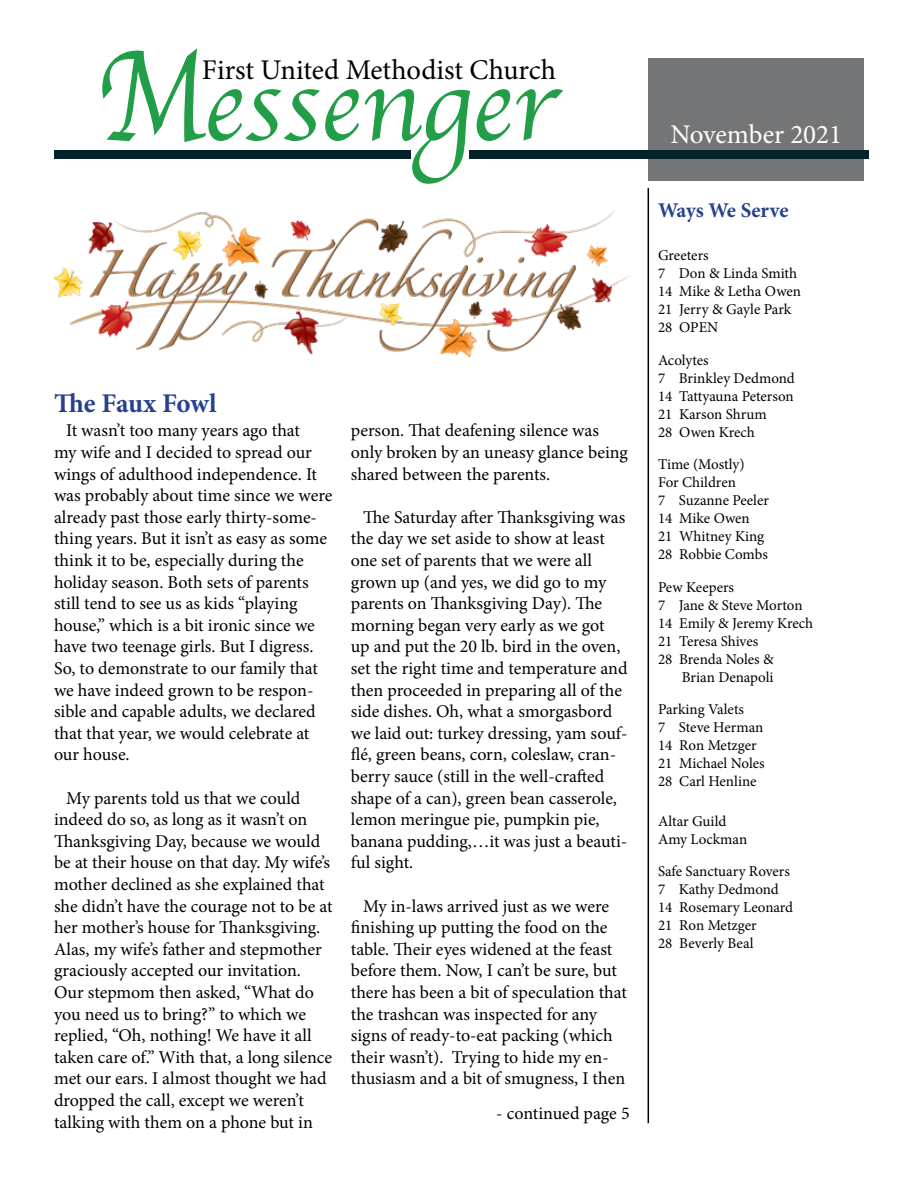
<style>
.page{position:relative;width:918px;height:1188px;background:#fff}
.page>*{position:absolute;margin:0;border:0;box-sizing:border-box;transform-origin:0 0}
.t1{font:108px "Apple Chancery";color:#229d48}
.t2{font:28.5px "Minion Pro";letter-spacing:-.005em;color:#000}
.t3{font:27px "Minion Pro";color:#fff}
.t4{font:700 27px "Minion Pro";letter-spacing:-.01em;color:#25408f}
.t5{font:700 21px "Minion Pro";letter-spacing:-.005em;color:#25408f}
.t6{font:18px/21.6px "Minion Pro";letter-spacing:-.005em;color:#000}
.t7{font:15px/18px "Minion Pro";color:#000}
.s1{font-size:135px}
</style>
<div class="page">
<div style="left:648px;top:58px;width:216px;height:123px;background:#737577"></div>
<div style="left:469px;top:150px;width:399px;height:8px;background:#062229"></div>
<div style="left:54px;top:150px;width:356px;height:8px;background:#062229"></div>
<hr style="left:648px;top:188px;width:1px;height:935px;background:#000">
<img style="left:54px;top:209px;width:576px;height:148px">
<h1 class="t1" style="left:96px;top:19px;width:462px"><span class="s1">M</span>essenger</h1>
<h2 class="t2" style="left:202px;top:51px;width:355px">First United Methodist Church</h2>
<h3 class="t4" style="left:54px;top:384px;width:164px">The Faux Fowl</h3>
<p class="t6" style="left:54px;top:420px;width:280px;text-indent:12px">It wasn’t too many years ago that<br>my wife and I decided to spread our wings of adulthood independence. It was probably about time since we were already past those early thirty-some&shy;thing years. But it isn’t as easy as some think it to be, especially during the holiday season. Both sets of parents still tend to see us as kids “playing house,” which is a bit ironic since we have two teenage girls. But I digress.<br>So, to demonstrate to our family that we have indeed grown to be respon&shy;sible and capable adults, we declared that that year, we would celebrate at our house.</p>
<p class="t6" style="left:54px;top:787px;width:280px;text-indent:12px">My parents told us that we could indeed do so, as long as it wasn’t on Thanksgiving Day, because we would be at their house on that day. My wife’s mother declined as she explained that she didn’t have the courage not to be at her mother’s house for Thanksgiving.<br>Alas, my wife’s father and stepmother graciously accepted our invitation.<br>Our stepmom then asked, “What do you need us to bring?” to which we replied, “Oh, nothing! We have it all taken care of.” With that, a long silence met our ears. I almost thought we had dropped the call, except we weren’t talking with them on a phone but in</p>
<p class="t6" style="left:351px;top:420px;width:279px">person. That deafening silence was only broken by an uneasy glance being shared between the parents.</p>
<p class="t6" style="left:351px;top:506px;width:278px;text-indent:12px">The Saturday after Thanksgiving was the day we set aside to show at least one set of parents that we were all grown up (and yes, we did go to my parents on Thanksgiving Day). The morning began very early as we got up and put the 20 lb. bird in the oven, set the right time and temperature and then proceeded in preparing all of the side dishes. Oh, what a smorgasbord we laid out: turkey dressing, yam souf&shy;flé, green beans, corn, coleslaw, cran&shy;berry sauce (still in the well-crafted shape of a can), green bean casserole, lemon meringue pie, pumpkin pie, banana pudding,…it was just a beauti&shy;ful sight.</p>
<p class="t6" style="left:351px;top:895px;width:278px;text-indent:12px">My in-laws arrived just as we were finishing up putting the food on the table. Their eyes widened at the feast before them. Now, I can’t be sure, but there has been a bit of speculation that the trashcan was inspected for any signs of ready-to-eat packing (which their wasn’t). Trying to hide my en&shy;thusiasm and a bit of smugness, I then</p>
<p class="t6" style="left:496px;top:1103px;width:135px">- continued page 5</p>
<h3 class="t3" style="left:670px;top:116px;width:173px">November 2021</h3>
<p class="t5" style="left:658px;top:196px;width:132px">Ways We Serve</p>
<p class="t7" style="left:658px;top:247px;width:145px">Greeters<br>7 Don &amp; Linda Smith<br>14 Mike &amp; Letha Owen<br>21 Jerry &amp; Gayle Park<br>28 OPEN</p>
<p class="t7" style="left:658px;top:351px;width:138px">Acolytes<br>7 Brinkley Dedmond<br>14 Tattyauna Peterson<br>21 Karson Shrum<br>28 Owen Krech</p>
<p class="t7" style="left:658px;top:456px;width:113px">Time (Mostly)<br>For Children<br>7 Suzanne Peeler<br>14 Mike Owen<br>21 Whitney King<br>28 Robbie Combs</p>
<p class="t7" style="left:658px;top:578px;width:78px">Pew Keepers</p>
<p class="t7" style="left:658px;top:596px;width:146px">7 Jane &amp; Steve Morton</p>
<p class="t7" style="left:658px;top:614px;width:157px">14 Emily &amp; Jeremy Krech</p>
<p class="t7" style="left:658px;top:632px;width:102px">21 Teresa Shives</p>
<p class="t7" style="left:658px;top:650px;width:117px">28 Brenda Noles &amp;</p>
<p class="t7" style="left:682px;top:668px;width:93px">Brian Denapoli</p>
<p class="t7" style="left:658px;top:700px;width:108px">Parking Valets<br>7 Steve Herman<br>14 Ron Metzger<br>21 Michael Noles<br>28 Carl Henline</p>
<p class="t7" style="left:658px;top:812px;width:91px">Altar Guild<br>Amy Lockman</p>
<p class="t7" style="left:658px;top:862px;width:137px">Safe Sanctuary Rovers<br>7 Kathy Dedmond<br>14 Rosemary Leonard<br>21 Ron Metzger<br>28 Beverly Beal</p>
</div>
